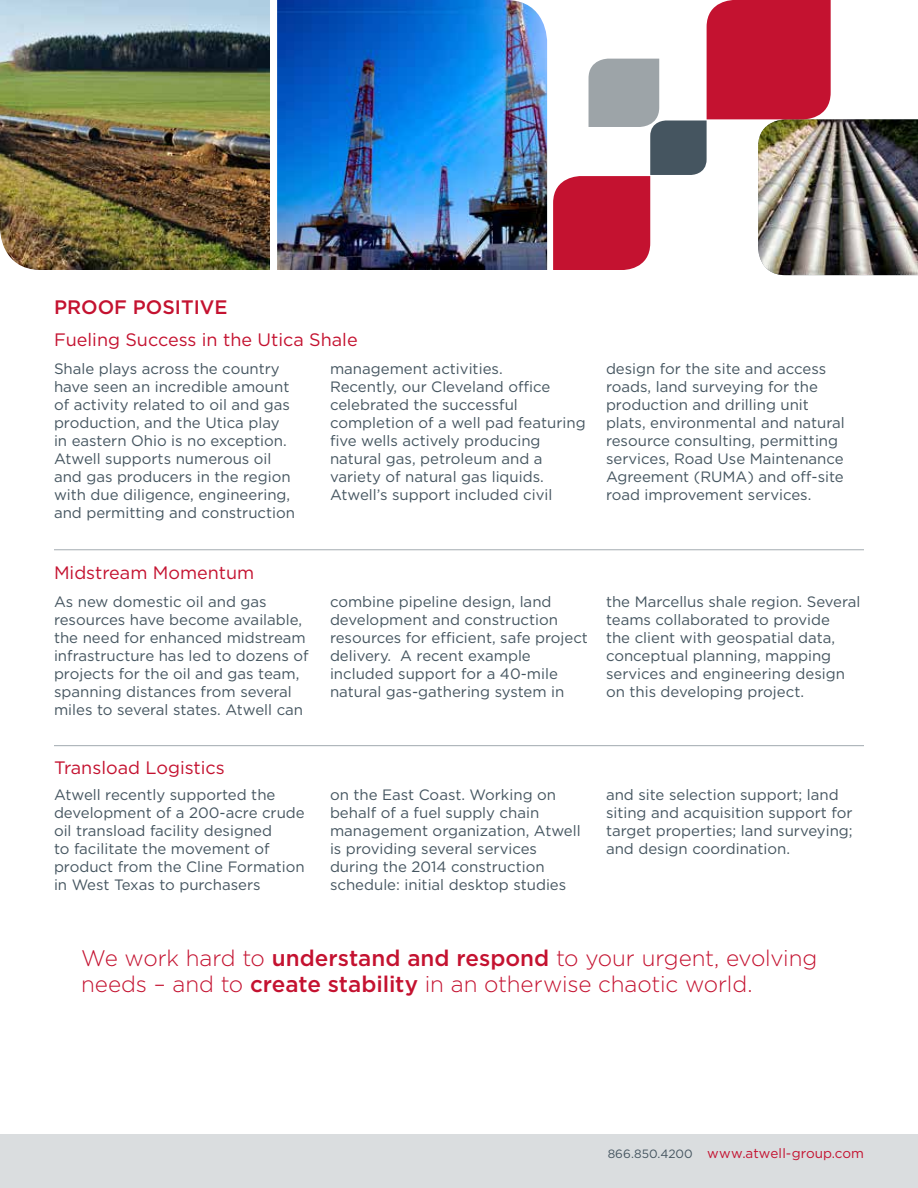
<style>
.page{position:relative;width:918px;height:1188px;background:#fff}
.page>*{position:absolute;margin:0;border:0;box-sizing:border-box;transform-origin:0 0}
.t1{font:300 22.5px/25.5px "Gotham";letter-spacing:-.01em;color:#c41230}
.t2{font:500 19.5px "Gotham";color:#c41230}
.t3{font:18px "Gotham";color:#c41230}
.t4{font:15px/18px "Gotham";color:#455560}
.t5{font:13.5px "Gotham";color:#c41230}
.s1{font-weight:500}
.s2{font-size:12px;color:#455560}
</style>
<div class="page">
<img style="left:0;top:0;width:270px;height:270px">
<hr style="left:54px;top:550px;width:810px;height:1px;background:#455560">
<hr style="left:54px;top:745px;width:810px;height:1px;background:#455560">
<img style="left:277px;top:0;width:270px;height:270px">
<div style="left:0;top:1134px;width:918px;height:54px;background:#dadddf"></div>
<svg style="left:553px;top:0;width:365px;height:275px"></svg>
<h2 class="t2" style="left:54px;top:294px;width:175px">PROOF POSITIVE</h2>
<p class="t3" style="left:54px;top:328px;width:305px">Fueling Success in the Utica Shale</p>
<p class="t4" style="left:54px;top:359px;width:243px">Shale plays across the country have seen an incredible amount of activity related to oil and gas production, and the Utica play in eastern Ohio is no exception.<br>Atwell supports numerous oil and gas producers in the region with due diligence, engineering, and permitting and construction</p>
<p class="t4" style="left:330px;top:359px;width:257px">management activities.<br>Recently, our Cleveland office celebrated the successful completion of a well pad featuring five wells actively producing natural gas, petroleum and a variety of natural gas liquids.<br>Atwell’s support included civil</p>
<p class="t4" style="left:606px;top:359px;width:240px">design for the site and access roads, land surveying for the production and drilling unit plats, environmental and natural resource consulting, permitting services, Road Use Maintenance<br>Agreement (RUMA) and off-site road improvement services.</p>
<p class="t3" style="left:54px;top:561px;width:202px">Midstream Momentum</p>
<p class="t4" style="left:54px;top:592px;width:256px">As new domestic oil and gas resources have become available, the need for enhanced midstream infrastructure has led to dozens of projects for the oil and gas team, spanning distances from several miles to several states. Atwell can</p>
<p class="t4" style="left:330px;top:592px;width:259px">combine pipeline design, land development and construction resources for efficient, safe project delivery. A recent example included support for a 40-mile natural gas-gathering system in</p>
<p class="t4" style="left:606px;top:592px;width:256px">the Marcellus shale region. Several teams collaborated to provide<br>the client with geospatial data, conceptual planning, mapping services and engineering design on this developing project.</p>
<p class="t3" style="left:54px;top:757px;width:172px">Transload Logistics</p>
<p class="t4" style="left:54px;top:785px;width:252px">Atwell recently supported the development of a 200-acre crude oil transload facility designed<br>to facilitate the movement of product from the Cline Formation in West Texas to purchasers</p>
<p class="t4" style="left:330px;top:785px;width:252px">on the East Coast. Working on behalf of a fuel supply chain management organization, Atwell is providing several services during the 2014 construction schedule: initial desktop studies</p>
<p class="t4" style="left:606px;top:785px;width:248px">and site selection support; land siting and acquisition support for target properties; land surveying; and design coordination.</p>
<h1 class="t1" style="left:81px;top:945px;width:738px">We work hard to <span class="s1">understand and respond</span> to your urgent, evolving needs – and to <span class="s1">create stability</span> in an otherwise chaotic world.</h1>
<p class="t5" style="left:608px;top:1145px;width:258px"><span class="s2">866.850.4200</span> www.atwell-group.com</p>
</div>
